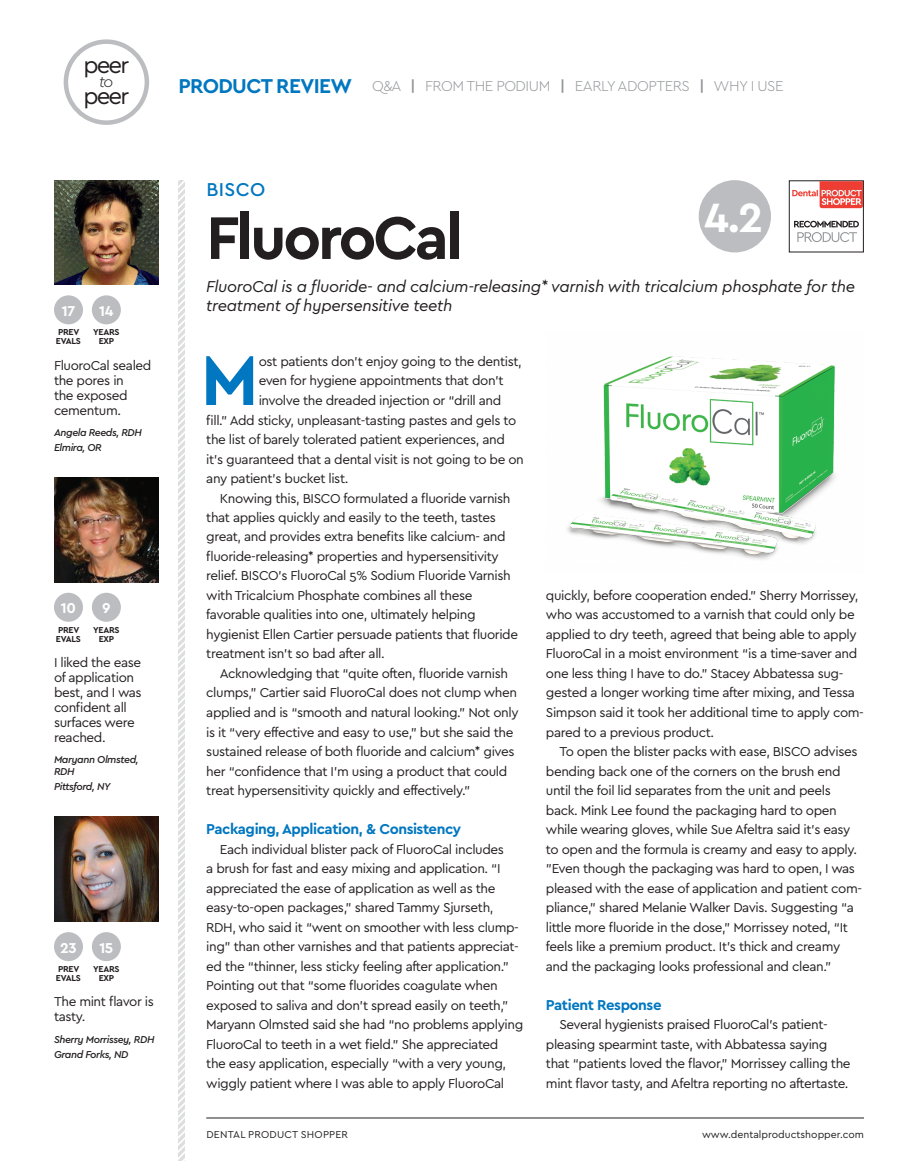
<style>
.page{position:relative;width:918px;height:1161px;background:#fff}
.page>*{position:absolute;margin:0;border:0;box-sizing:border-box;transform-origin:0 0}
.PE_BODY_FIRST_PARAGR{font:700 72.6px "Cera";color:#0077c0}
.PE_PRODUCT_NAME__TOP{font:700 63px "Cera";letter-spacing:-.05em;color:#231f20}
.PE_OVERALL_SCORE_1ST{font:700 42.9px "Cera";color:#fff}
.t1{font:24px "Cera";letter-spacing:-.08em;color:#231f20}
.t2{font:700 21px "Cera";letter-spacing:-.03em;color:#0077c0}
.PE_COMPANY_NAME__TOP{font:500 19.5px "Cera";letter-spacing:.02em;color:#0077c0}
.PE_MAIN_SUBHEAD{font:italic 16.5px/19.5px "Cera";letter-spacing:-.02em;color:#231f20}
.t3{font:italic 300 16.05px "Cera";color:#231f20}
.PE_BODY_COPY{font:700 15px "Cera";letter-spacing:-.03em;color:#0077c0}
.t4{font:300 15px "Cera";letter-spacing:-.03em;color:#939598}
.PE_EVAL_YEARS___s{font:700 15px "Cera";letter-spacing:-.03em;color:#fff}
.PE_BODY_COPY-2{font:13.5px/19.5px "Cera";letter-spacing:-.03em;color:#231f20}
.PE_BODY_FIRST_PARAGR-2{font:13.5px "Cera";letter-spacing:-.03em;color:#231f20}
.PE_EVAL_QUOTE{font:13.5px/15px "Cera";letter-spacing:-.03em;color:#231f20}
.PE_EVAL_NAME_LOCATIO{font:italic 500 10.5px/12px "Cera";letter-spacing:-.04em;color:#231f20}
.t5{font:10.5px "Cera";color:#231f20}
.t6{font:10.5px "Cera";letter-spacing:.02em;color:#231f20}
.t7{font:700 9px "Cera";letter-spacing:-.03em;color:#231f20}
.s1{font-weight:700}
</style>
<div class="page">
<hr style="left:206px;top:1118px;width:658px;height:1px;background:#231f20">
<svg style="left:178px;top:180px;width:7px;height:981px"></svg>
<div style="left:64px;top:39px;width:85px;height:86px;border:4px solid #bcbdc0;border-radius:50%"></div>
<div style="left:789px;top:180px;width:75px;height:72px;border:1px solid #231f20"></div>
<svg style="left:792px;top:181px;width:71px;height:27px"></svg>
<svg style="left:794px;top:221px;width:65px;height:21px"></svg>
<div style="left:699px;top:180px;width:72px;height:72px;background:#bcbdc0;border-radius:50%"></div>
<img style="left:567px;top:356px;width:269px;height:204px">
<img style="left:54px;top:180px;width:105px;height:105px">
<div style="left:54px;top:295px;width:29px;height:29px;background:#bcbdc0;border-radius:50%"></div>
<img style="left:54px;top:478px;width:105px;height:104px">
<div style="left:54px;top:593px;width:29px;height:29px;background:#bcbdc0;border-radius:50%"></div>
<img style="left:54px;top:817px;width:105px;height:105px">
<div style="left:54px;top:932px;width:29px;height:29px;background:#bcbdc0;border-radius:50%"></div>
<div style="left:92px;top:295px;width:29px;height:29px;background:#bcbdc0;border-radius:50%"></div>
<div style="left:92px;top:593px;width:29px;height:29px;background:#bcbdc0;border-radius:50%"></div>
<div style="left:92px;top:932px;width:29px;height:29px;background:#bcbdc0;border-radius:50%"></div>
<p class="t1" style="left:84px;top:49px;width:47px">peer</p>
<p class="t3" style="left:99px;top:71px;width:16px">to</p>
<p class="t1" style="left:84px;top:80px;width:47px">peer</p>
<p class="t2" style="left:178px;top:72px;width:175px">PRODUCT REVIEW</p>
<p class="t4" style="left:372px;top:76px;width:413px">Q&amp;A <span class="s1">|</span> FROM THE PODIUM <span class="s1">|</span> EARLY ADOPTERS <span class="s1">|</span> WHY I USE</p>
<p class="PE_EVAL_YEARS___s" style="left:62px;top:301px;width:15px">17</p>
<p class="t7" style="left:58px;top:326px;width:23px">PREV</p>
<p class="t7" style="left:56px;top:335px;width:27px">EVALS</p>
<p class="PE_EVAL_YEARS___s" style="left:99px;top:301px;width:16px">14</p>
<p class="t7" style="left:93px;top:326px;width:28px">YEARS</p>
<p class="t7" style="left:99px;top:335px;width:17px">EXP</p>
<p class="PE_EVAL_QUOTE" style="left:54px;top:357px;width:99px">FluoroCal sealed the pores in<br>the exposed cementum.</p>
<p class="PE_EVAL_NAME_LOCATIO" style="left:54px;top:426px;width:89px">Angela Reeds, RDH</p>
<p class="PE_EVAL_NAME_LOCATIO" style="left:54px;top:441px;width:49px">Elmira, OR</p>
<p class="PE_EVAL_YEARS___s" style="left:61px;top:598px;width:17px">10</p>
<p class="t7" style="left:58px;top:624px;width:23px">PREV</p>
<p class="t7" style="left:56px;top:633px;width:27px">EVALS</p>
<p class="PE_EVAL_YEARS___s" style="left:102px;top:598px;width:10px">9</p>
<p class="t7" style="left:93px;top:624px;width:28px">YEARS</p>
<p class="t7" style="left:99px;top:633px;width:17px">EXP</p>
<p class="PE_EVAL_QUOTE" style="left:54px;top:654px;width:89px">I liked the ease of application best, and I was confident all surfaces were reached.</p>
<p class="PE_EVAL_NAME_LOCATIO" style="left:54px;top:753px;width:86px">Maryann Olmsted,<br>RDH</p>
<p class="PE_EVAL_NAME_LOCATIO" style="left:54px;top:780px;width:58px">Pittsford, NY</p>
<p class="PE_EVAL_YEARS___s" style="left:60px;top:938px;width:18px">23</p>
<p class="t7" style="left:58px;top:963px;width:23px">PREV</p>
<p class="t7" style="left:56px;top:972px;width:27px">EVALS</p>
<p class="PE_EVAL_YEARS___s" style="left:99px;top:938px;width:16px">15</p>
<p class="t7" style="left:93px;top:963px;width:28px">YEARS</p>
<p class="t7" style="left:99px;top:972px;width:17px">EXP</p>
<p class="PE_EVAL_QUOTE" style="left:54px;top:994px;width:102px">The mint flavor is tasty.</p>
<p class="PE_EVAL_NAME_LOCATIO" style="left:54px;top:1033px;width:102px">Sherry Morrissey, RDH</p>
<p class="PE_EVAL_NAME_LOCATIO" style="left:54px;top:1048px;width:76px">Grand Forks, ND</p>
<p class="PE_COMPANY_NAME__TOP" style="left:206px;top:176px;width:60px">BISCO</p>
<p class="PE_PRODUCT_NAME__TOP" style="left:206px;top:196px;width:258px">FluoroCal</p>
<p class="PE_MAIN_SUBHEAD" style="left:206px;top:276px;width:650px">FluoroCal is a fluoride- and calcium-releasing* varnish with tricalcium phosphate for the treatment of hypersensitive teeth</p>
<p class="PE_OVERALL_SCORE_1ST" style="left:704px;top:189px;width:60px">4.2</p>
<p class="PE_BODY_FIRST_PARAGR" style="left:201px;top:332px;width:59px">M</p>
<p class="PE_BODY_FIRST_PARAGR-2" style="left:259px;top:352px;width:265px">ost patients don’t enjoy going to the dentist,</p>
<p class="PE_BODY_FIRST_PARAGR-2" style="left:259px;top:372px;width:247px">even for hygiene appointments that don’t</p>
<p class="PE_BODY_FIRST_PARAGR-2" style="left:259px;top:392px;width:244px">involve the dreaded injection or “drill and</p>
<p class="PE_BODY_FIRST_PARAGR-2" style="left:206px;top:411px;width:312px">fill.” Add sticky, unpleasant-tasting pastes and gels to</p>
<p class="PE_BODY_FIRST_PARAGR-2" style="left:206px;top:430px;width:300px">the list of barely tolerated patient experiences, and</p>
<p class="PE_BODY_FIRST_PARAGR-2" style="left:206px;top:450px;width:319px">it’s guaranteed that a dental visit is not going to be on</p>
<p class="PE_BODY_FIRST_PARAGR-2" style="left:206px;top:470px;width:144px">any patient’s bucket list.</p>
<p class="PE_BODY_COPY-2" style="left:206px;top:488px;width:313px;text-indent:14px">Knowing this, BISCO formulated a fluoride varnish that applies quickly and easily to the teeth, tastes great, and provides extra benefits like calcium- and fluoride-releasing* properties and hypersensitivity relief. BISCO’s FluoroCal 5% Sodium Fluoride Varnish with Tricalcium Phosphate combines all these favorable qualities into one, ultimately helping hygienist Ellen Cartier persuade patients that fluoride treatment isn’t so bad after all.</p>
<p class="PE_BODY_COPY-2" style="left:206px;top:663px;width:314px;text-indent:14px">Acknowledging that “quite often, fluoride varnish clumps,” Cartier said FluoroCal does not clump when applied and is “smooth and natural looking.” Not only is it “very effective and easy to use,” but she said the sustained release of both fluoride and calcium* gives her “confidence that I’m using a product that could treat hypersensitivity quickly and effectively.”</p>
<p class="PE_BODY_COPY" style="left:206px;top:819px;width:257px">Packaging, Application, &amp; Consistency</p>
<p class="PE_BODY_COPY-2" style="left:206px;top:839px;width:319px;text-indent:14px">Each individual blister pack of FluoroCal includes<br>a brush for fast and easy mixing and application. “I appreciated the ease of application as well as the easy-to-open packages,” shared Tammy Sjurseth, RDH, who said it “went on smoother with less clump&shy;ing” than other varnishes and that patients appreciat&shy;ed the “thinner, less sticky feeling after application.” Pointing out that “some fluorides coagulate when exposed to saliva and don’t spread easily on teeth,” Maryann Olmsted said she had “no problems applying FluoroCal to teeth in a wet field.” She appreciated<br>the easy application, especially “with a very young, wiggly patient where I was able to apply FluoroCal</p>
<p class="PE_BODY_COPY-2" style="left:546px;top:585px;width:320px">quickly, before cooperation ended.” Sherry Morrissey, who was accustomed to a varnish that could only be applied to dry teeth, agreed that being able to apply FluoroCal in a moist environment “is a time-saver and one less thing I have to do.” Stacey Abbatessa sug&shy;gested a longer working time after mixing, and Tessa Simpson said it took her additional time to apply com&shy;pared to a previous product.</p>
<p class="PE_BODY_COPY-2" style="left:546px;top:741px;width:318px;text-indent:14px">To open the blister packs with ease, BISCO advises bending back one of the corners on the brush end until the foil lid separates from the unit and peels back. Mink Lee found the packaging hard to open while wearing gloves, while Sue Afeltra said it's easy to open and the formula is creamy and easy to apply. ”Even though the packaging was hard to open, I was pleased with the ease of application and patient com&shy;pliance,” shared Melanie Walker Davis. Suggesting “a little more fluoride in the dose,” Morrissey noted, “It feels like a premium product. It’s thick and creamy and the packaging looks professional and clean.”</p>
<p class="PE_BODY_COPY" style="left:546px;top:994px;width:117px">Patient Response</p>
<p class="PE_BODY_COPY-2" style="left:546px;top:1014px;width:306px;text-indent:14px">Several hygienists praised FluoroCal’s patient&shy;pleasing spearmint taste, with Abbatessa saying that “patients loved the flavor,” Morrissey calling the mint flavor tasty, and Afeltra reporting no aftertaste.</p>
<p class="t6" style="left:206px;top:1127px;width:143px">DENTAL PRODUCT SHOPPER</p>
<p class="t5" style="left:702px;top:1127px;width:164px">www.dentalproductshopper.com</p>
</div>
